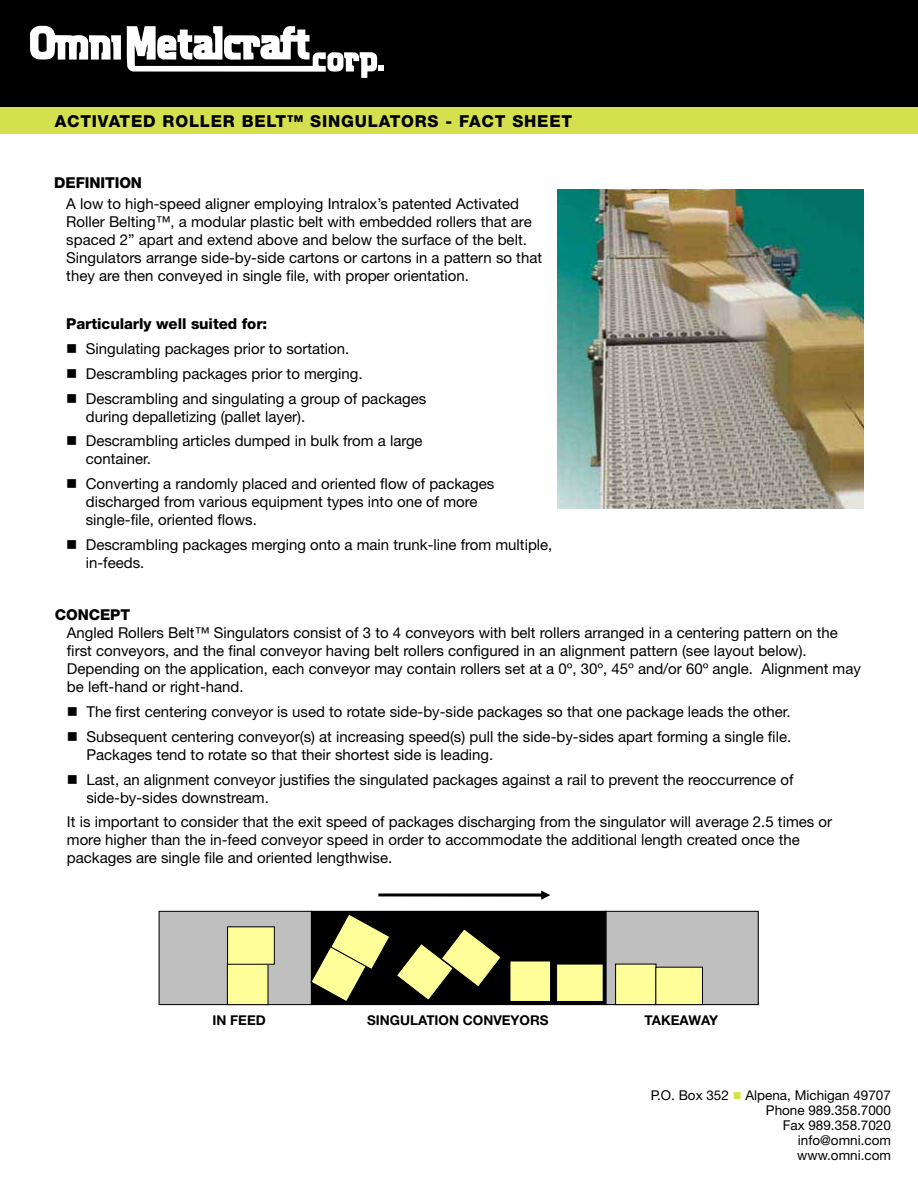
<style>
.page{position:relative;width:918px;height:1188px;background:#fff}
.page>*{position:absolute;margin:0;border:0;box-sizing:border-box;transform-origin:0 0}
.t1{font:800 16.5px "Helvetica Neue";letter-spacing:.05em;color:#000}
.t2{font:15px/18px "Helvetica Neue";color:#000}
.t3{font:800 15px "Helvetica Neue";letter-spacing:-.005em;color:#000}
.t4{font:13.5px/15px "Helvetica Neue";color:#000;text-align:right}
.t5{font:700 13.5px "Helvetica Neue";color:#000}
.s1{color:#d5e04e}
</style>
<div class="page">
<div style="left:0;top:0;width:918px;height:130px;background:#000"></div>
<div style="left:0;top:107px;width:918px;height:27px;background:#d5e04e"></div>
<svg style="left:30px;top:26px;width:354px;height:52px"></svg>
<img style="left:558px;top:189px;width:306px;height:320px">
<div style="left:159px;top:911px;width:152px;height:94px;background:#bfbfbf"></div>
<div style="left:159px;top:911px;width:153px;height:94px;border:1px solid #000"></div>
<div style="left:227px;top:964px;width:41px;height:41px;background:#ff9"></div>
<div style="left:227px;top:964px;width:42px;height:41px;border:1px solid #000"></div>
<div style="left:228px;top:927px;width:46px;height:37px;background:#ff9"></div>
<div style="left:227px;top:926px;width:48px;height:39px;border:1px solid #000"></div>
<div style="left:312px;top:911px;width:294px;height:94px;background:#000"></div>
<div style="left:606px;top:911px;width:152px;height:94px;background:#bfbfbf"></div>
<div style="left:606px;top:911px;width:153px;height:94px;border:1px solid #000"></div>
<svg style="left:310px;top:913px;width:191px;height:90px"></svg>
<div style="left:510px;top:961px;width:41px;height:40px;background:#ff9"></div>
<div style="left:509px;top:960px;width:42px;height:42px;border:1px solid #000"></div>
<div style="left:557px;top:964px;width:46px;height:37px;background:#ff9"></div>
<div style="left:556px;top:964px;width:48px;height:38px;border:1px solid #000"></div>
<div style="left:616px;top:964px;width:40px;height:41px;background:#ff9"></div>
<div style="left:615px;top:964px;width:42px;height:41px;border:1px solid #000"></div>
<div style="left:656px;top:967px;width:46px;height:38px;background:#ff9"></div>
<div style="left:655px;top:967px;width:48px;height:38px;border:1px solid #000"></div>
<svg style="left:378px;top:891px;width:172px;height:9px"></svg>
<p class="t1" style="left:55px;top:111px;width:417px">ACTIVATED ROLLER BELT™ SINGULATORS - FAC</p>
<p class="t1" style="left:495px;top:111px;width:79px">T SHEET</p>
<p class="t3" style="left:54px;top:174px;width:89px">DEFINITION</p>
<p class="t2" style="left:66px;top:194px;width:477px">A low to high-speed aligner employing Intralox’s patented Activated Roller Belting™, a modular plastic belt with embedded rollers that are spaced 2” apart and extend above and below the surface of the belt.<br>Singulators arrange side-by-side cartons or cartons in a pattern so that they are then conveyed in single file, with proper orientation.</p>
<p class="t3" style="left:66px;top:315px;width:203px">PARTICULARLY WELL SUITED FOR:</p>
<p class="t2" style="left:66px;top:339px;width:285px">■ Singulating packages prior to sortation.</p>
<p class="t2" style="left:66px;top:364px;width:298px">■ Descrambling packages prior to merging.</p>
<p class="t2" style="left:86px;top:389px;width:342px;text-indent:-20px">■ Descrambling and singulating a group of packages during depalletizing (pallet layer).</p>
<p class="t2" style="left:86px;top:432px;width:338px;text-indent:-20px">■ Descrambling articles dumped in bulk from a large container.</p>
<p class="t2" style="left:86px;top:474px;width:410px;text-indent:-20px">■ Converting a randomly placed and oriented flow of packages discharged from various equipment types into one of more single-file, oriented flows.</p>
<p class="t2" style="left:86px;top:535px;width:468px;text-indent:-20px">■ Descrambling packages merging onto a main trunk-line from multiple, in-feeds.</p>
<p class="t3" style="left:55px;top:606px;width:77px">CONCEPT</p>
<p class="t2" style="left:67px;top:624px;width:796px">Angled Rollers Belt™ Singulators consist of 3 to 4 conveyors with belt rollers arranged in a centering pattern on the first conveyors, and the final conveyor having belt rollers configured in an alignment pattern (see layout below).<br>Depending on the application, each conveyor may contain rollers set at a 0º, 30º, 45º and/or 60º angle. Alignment may be left-hand or right-hand.</p>
<p class="t2" style="left:67px;top:703px;width:725px">■ The first centering conveyor is used to rotate side-by-side packages so that one package leads the other.</p>
<p class="t2" style="left:86px;top:727px;width:706px;text-indent:-20px">■ Subsequent centering conveyor(s) at increasing speed(s) pull the side-by-sides apart forming a single file.<br>Packages tend to rotate so that their shortest side is leading.</p>
<p class="t2" style="left:86px;top:770px;width:709px;text-indent:-20px">■ Last, an alignment conveyor justifies the singulated packages against a rail to prevent the reoccurrence of side-by-sides downstream.</p>
<p class="t2" style="left:67px;top:813px;width:767px">It is important to consider that the exit speed of packages discharging from the singulator will average 2.5 times or more higher than the in-feed conveyor speed in order to accommodate the additional length created once the packages are single file and oriented lengthwise.</p>
<p class="t5" style="left:213px;top:1012px;width:55px">IN FEED</p>
<p class="t5" style="left:367px;top:1012px;width:182px">SINGULATION CONVEYORS</p>
<p class="t5" style="left:631px;top:1012px;width:89px">TAKEAWAY</p>
<p class="t4" style="left:651px;top:1088px;width:242px">P.O. Box 352 <span class="s1">■</span> Alpena, Michigan 49707<br>Phone 989.358.7000<br>Fax 989.358.7020<br>info@omni.com<br>www.omni.com</p>
</div>
